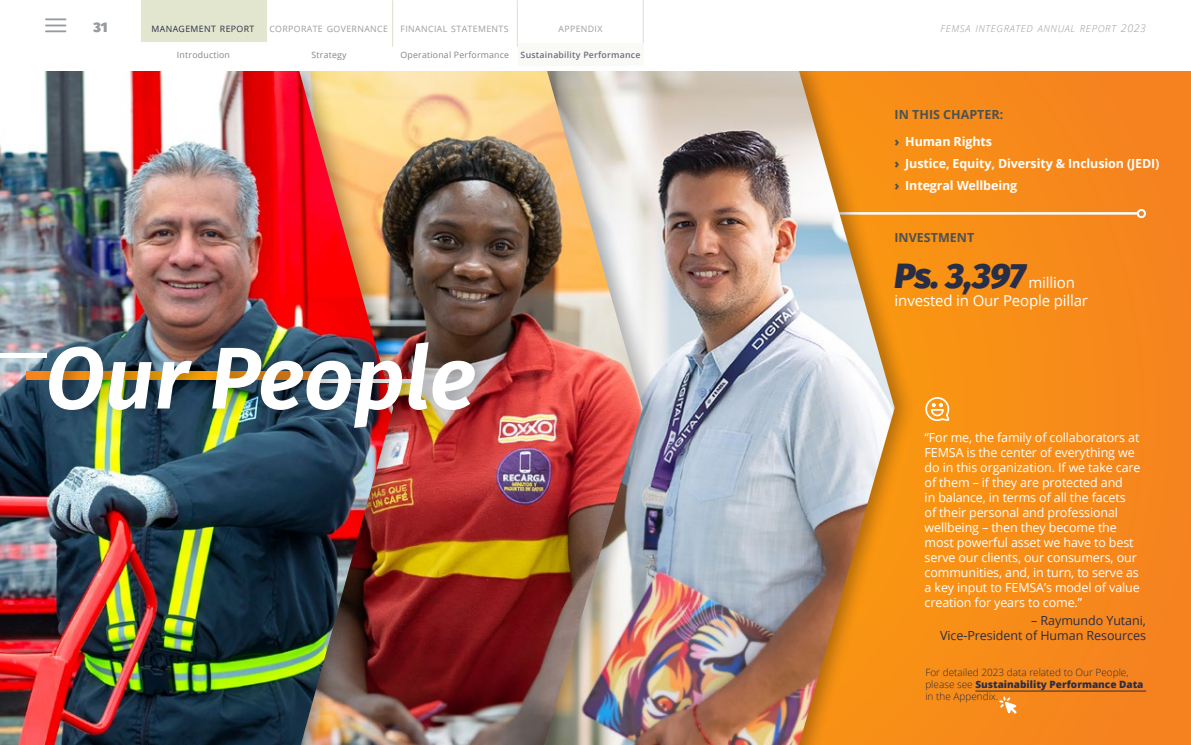
<style>
.page{position:relative;width:1191px;height:745px;background:#fff}
.page>*{position:absolute;margin:0;border:0;box-sizing:border-box;transform-origin:0 0}
.t1{font:italic 600 87.5px "Fira Sans";color:#fff}
.t2{font:italic 800 35px "Fira Sans";color:#292e47}
.t3{font:15px/18px "Open Sans";letter-spacing:-.01em;color:#fff}
.t4{font:900 13.75px "Fira Sans";color:#999c9e}
.t5{font:12.5px/15px "Open Sans";letter-spacing:-.01em;color:#fff}
.t6{font:700 12.5px/22.1px "Open Sans";letter-spacing:-.01em;color:#fff}
.t7{font:12.5px/15px "Open Sans";letter-spacing:-.005em;color:#292e47;text-align:right}
.t8{font:700 12.5px "Open Sans";color:#4d5252}
.t9{font:300 10px/12px "Open Sans";color:#292e47}
.t10{font:italic 300 9.62px "Open Sans";letter-spacing:.07em;color:#999c9e}
.t11{font:8.75px "Open Sans";letter-spacing:.045em;color:#999c9e}
.t12{font:8.75px "Open Sans";letter-spacing:.025em;color:#828686}
.t13{font:600 8.75px "Open Sans";letter-spacing:.025em;color:#696d7e}
.t14{font:8.75px "Open Sans";letter-spacing:.045em;color:#292e47}
.t15{font:300 8.75px "Open Sans";letter-spacing:.025em;color:#292e47}
.t16{font:300 8.75px "Open Sans";letter-spacing:.025em;color:#828686}
.s1{font-size:10.62px}
.s2{font-weight:800;color:#4d5252}
.s3{font-weight:800}
</style>
<div class="page">
<div style="left:0;top:71px;width:1191px;height:673px;background:#f78a1a"></div>
<hr style="left:809px;top:212px;width:329px;height:2px;background:#fff">
<svg style="left:1136px;top:209px;width:10px;height:9px"></svg>
<div style="left:508px;top:55px;width:408px;height:689px;background:#000;opacity:.3"></div>
<img style="left:664px;top:71px;width:230px;height:673px">
<div style="left:257px;top:55px;width:407px;height:689px;background:#000;opacity:.3"></div>
<img style="left:415px;top:71px;width:227px;height:673px">
<div style="left:0;top:55px;width:415px;height:689px;background:#000;opacity:.3"></div>
<img style="left:0;top:71px;width:393px;height:673px">
<svg style="left:924px;top:396px;width:26px;height:25px"></svg>
<hr style="left:0;top:353px;width:47px;height:4px;background:#fff">
<div style="left:27px;top:371px;width:286px;height:8px;background:#f6841e"></div>
<hr style="left:975px;top:690px;width:171px;height:1px;background:#292e47">
<div style="left:40px;top:327px;width:456px;height:115px;background:#000;opacity:.3"></div>
<svg style="left:999px;top:696px;width:17px;height:17px"></svg>
<div style="left:0;top:0;width:1191px;height:71px;background:#fff"></div>
<div style="left:141px;top:0;width:125px;height:41px;background:#e3e6cf"></div>
<hr style="left:642px;top:0;width:2px;height:47px;background:#e3e6cf">
<hr style="left:517px;top:0;width:1px;height:47px;background:#e3e6cf">
<hr style="left:392px;top:0;width:1px;height:47px;background:#e3e6cf">
<div style="left:517px;top:43px;width:126px;height:23px;background:#f9faf5"></div>
<hr style="left:46px;top:18px;width:20px;height:2px;background:#999c9e">
<svg style="left:46px;top:25px;width:20px;height:1px"></svg>
<hr style="left:46px;top:30px;width:20px;height:2px;background:#999c9e">
<p class="t4" style="left:94px;top:15px;width:15px">31</p>
<p class="t10" style="left:940px;top:22px;width:207px">FEMSA INTEGRATED ANNUAL REPORT <span class="s1">2023</span></p>
<p class="t13" style="left:520px;top:49px;width:121px">Sustainability Performance</p>
<p class="t14" style="left:149px;top:23px;width:29px">MANA</p>
<p class="t14" style="left:232px;top:23px;width:26px">PORT</p>
<p class="t14" style="left:151px;top:23px;width:104px">MANAGEMENT REPORT</p>
<p class="t11" style="left:269px;top:23px;width:120px">CORPORATE GOVERNANCE</p>
<p class="t11" style="left:400px;top:23px;width:109px">FINANCIAL STATEMENTS</p>
<p class="t11" style="left:558px;top:23px;width:46px">APPENDIX</p>
<p class="t12" style="left:177px;top:49px;width:55px">Introduction</p>
<p class="t12" style="left:312px;top:49px;width:37px">Strategy</p>
<p class="t12" style="left:400px;top:49px;width:110px">Operational Performance</p>
<p class="t16" style="left:402px;top:49px;width:32px">Operati</p>
<p class="t16" style="left:480px;top:49px;width:29px">mance</p>
<p class="t15" style="left:525px;top:49px;width:46px">Sustainabil</p>
<p class="t15" style="left:588px;top:49px;width:49px">erformance</p>
<p class="t8" style="left:894px;top:106px;width:110px">IN THIS CHAPTER:</p>
<p class="t6" style="left:894px;top:130px;width:266px"><span class="s2">›</span> Human Rights<br><span class="s2">›</span> Justice, Equity, Diversity &amp; Inclusion (JEDI) <span class="s2">›</span> Integral Wellbeing</p>
<p class="t8" style="left:894px;top:229px;width:81px">INVESTMENT</p>
<h1 class="t1" style="left:45px;top:306px;width:432px">Our People</h1>
<h2 class="t2" style="left:894px;top:244px;width:133px">Ps. 3,397</h2>
<p class="t3" style="left:894px;top:273px;width:195px;text-indent:134px">million invested in Our People pillar</p>
<p class="t5" style="left:924px;top:429px;width:217px">“For me, the family of collaborators at FEMSA is the center of everything we do in this organization. If we take care of them – if they are protected and<br>in balance, in terms of all the facets of their personal and professional wellbeing – then they become the most powerful asset we have to best serve our clients, our consumers, our communities, and, in turn, to serve as a key input to FEMSA’s model of value creation for years to come.”</p>
<p class="t7" style="left:940px;top:612px;width:207px">– Raymundo Yutani,<br>Vice-President of Human Resources</p>
<p class="t9" style="left:925px;top:665px;width:220px">For detailed 2023 data related to Our People, please see <span class="s3">Sustainability Performance Data </span>in the Appendix.</p>
</div>
